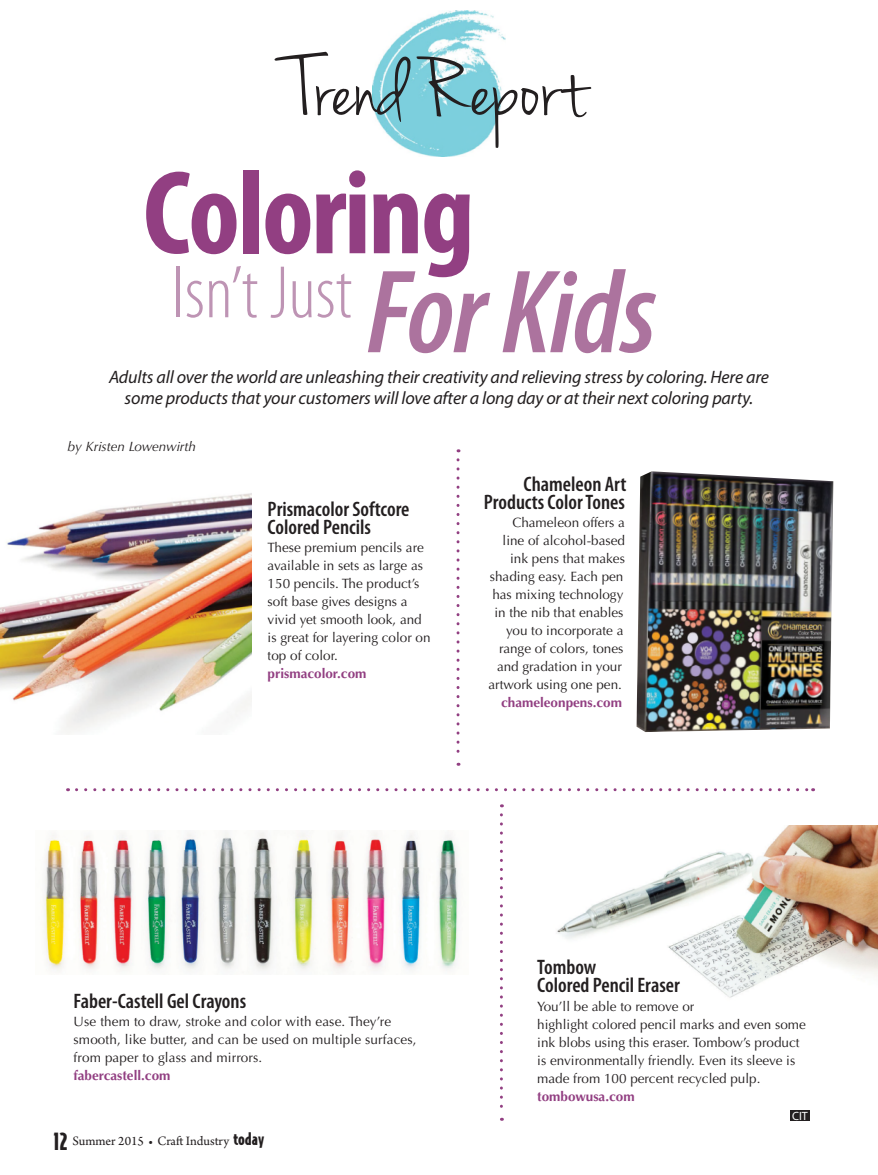
<style>
.page{position:relative;width:878px;height:1175px;background:#fff}
.page>*{position:absolute;margin:0;border:0;box-sizing:border-box;transform-origin:0 0}
.t1{font:700 condensed 120px "Myriad Pro";letter-spacing:-.02em;color:#923f82}
.t2{font:90px "Jenna Sue";color:#231f20}
.t3{font:300 condensed 75px "Myriad Pro";color:#be94b4}
.t4{font:600 condensed 21px/18px "Myriad Pro";color:#231f20}
.t5{font:italic 18px/21px "Myriad Pro";letter-spacing:-.01em;color:#231f20;text-align:center}
.t6{font:13.5px/18px "Optima";color:#231f20}
.t7{font:700 13.5px "Optima";color:#923f82}
.t8{font:13.5px "Arno Pro";color:#231f20}
.t9{font:italic 13.5px "Optima";color:#231f20}
.t10{font:12px "Myriad Pro";color:#fff}
.s1{font-weight:600;font-style:italic;font-size:120px;color:#ac739e}
.s2{font-family:"Bodega Sans";font-weight:900;font-size:22.5px}
.s3{font-family:"Bodega Sans";font-weight:900;font-size:16.5px}
</style>
<div class="page">
<img style="left:373px;top:11px;width:132px;height:145px">
<img style="left:636px;top:471px;width:197px;height:261px">
<img style="left:557px;top:826px;width:321px;height:172px">
<img style="left:0;top:493px;width:252px;height:241px">
<svg style="left:76px;top:788px;width:737px;height:3px"></svg>
<svg style="left:456px;top:460px;width:3px;height:305px"></svg>
<svg style="left:500px;top:814px;width:3px;height:306px"></svg>
<img style="left:44px;top:830px;width:414px;height:143px">
<div style="left:790px;top:1110px;width:19px;height:10px;background:#231f20"></div>
<h2 class="t2" style="left:292px;top:47px;width:294px">Trend Report</h2>
<h1 class="t1" style="left:143px;top:138px;width:333px">Coloring</h1>
<h3 class="t3" style="left:172px;top:248px;width:486px">Isn’t Just <span class="s1">For Kids</span></h3>
<h3 class="t5" style="left:109px;top:366px;width:661px">Adults all over the world are unleashing their creativity and relieving stress by coloring. Here are some products that your customers will love after a long day or at their next coloring party.</h3>
<p class="t9" style="left:68px;top:438px;width:130px">by Kristen Lowenwirth</p>
<h3 class="t4" style="left:268px;top:499px;width:143px">Prismacolor Softcore<br>Colored Pencils</h3>
<p class="t6" style="left:268px;top:538px;width:164px">These premium pencils are available in sets as large as<br>150 pencils. The product’s soft base gives designs a vivid yet smooth look, and is great for layering color on top of color.</p>
<p class="t7" style="left:268px;top:665px;width:100px">prismacolor.com</p>
<h3 class="t4" style="left:484px;top:474px;width:144px;text-align:right">Chameleon Art<br>Products Color Tones</h3>
<p class="t6" style="left:488px;top:513px;width:138px;text-align:right">Chameleon offers a line of alcohol-based ink pens that makes shading easy. Each pen has mixing technology in the nib that enables you to incorporate a range of colors, tones and gradation in your artwork using one pen.</p>
<p class="t7" style="left:501px;top:694px;width:122px">chameleonpens.com</p>
<h3 class="t4" style="left:74px;top:992px;width:174px">Faber-Castell Gel Crayons</h3>
<p class="t6" style="left:74px;top:1013px;width:344px">Use them to draw, stroke and color with ease. They’re smooth, like butter, and can be used on multiple surfaces, from paper to glass and mirrors.</p>
<p class="t7" style="left:74px;top:1068px;width:98px">fabercastell.com</p>
<p class="t8" style="left:53px;top:1133px;width:212px"><span class="s2">12</span> Summer 2015 • Craft Industry <span class="s3">today</span></p>
<h3 class="t4" style="left:537px;top:958px;width:144px">Tombow<br>Colored Pencil Eraser</h3>
<p class="t6" style="left:537px;top:997px;width:270px">You’ll be able to remove or<br>highlight colored pencil marks and even some ink blobs using this eraser. Tombow’s product is environmentally friendly. Even its sleeve is made from 100 percent recycled pulp.</p>
<p class="t7" style="left:537px;top:1088px;width:99px">tombowusa.com</p>
<p class="t10" style="left:792px;top:1108px;width:17px">CIT</p>
</div>
